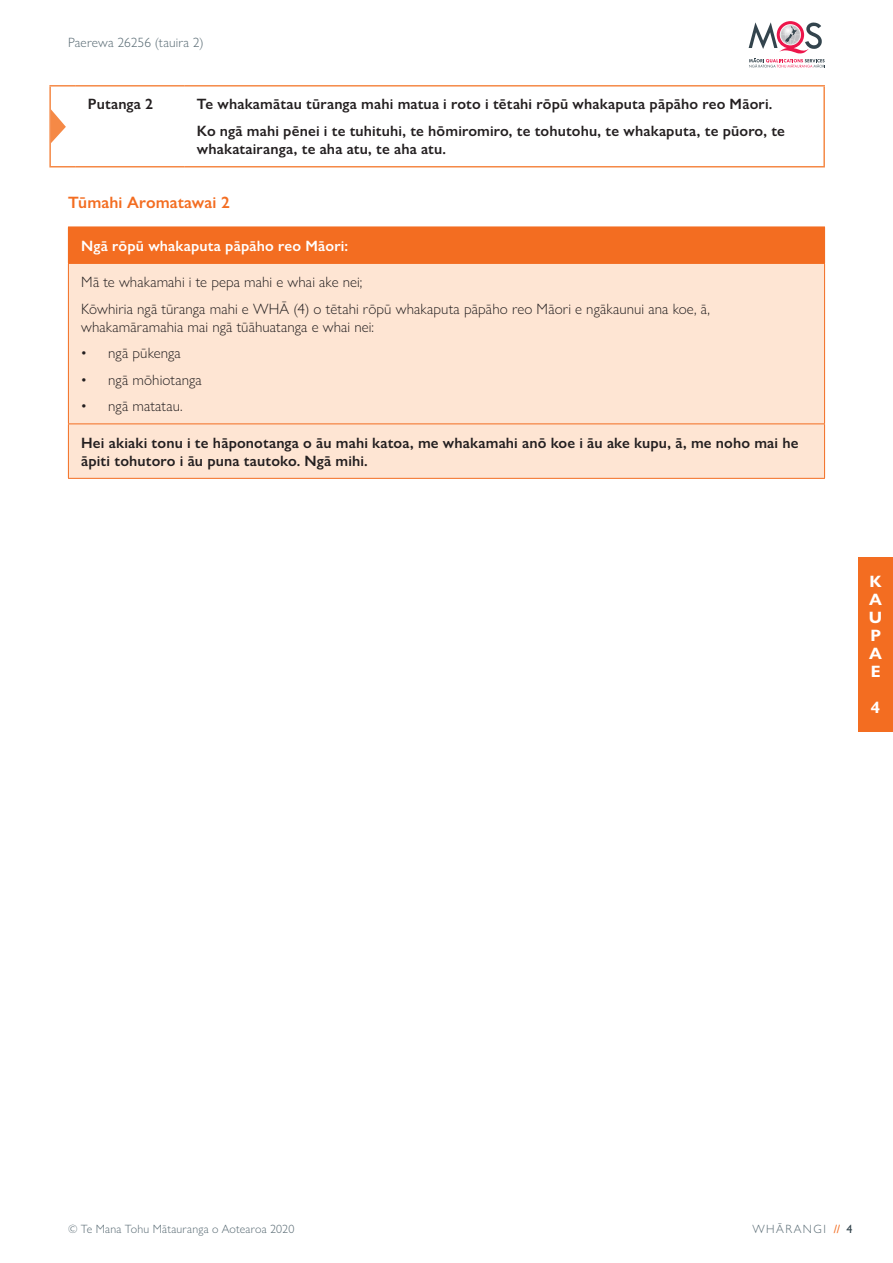
<style>
.page{position:relative;width:893px;height:1263px;background:#fff}
.page>*{position:absolute;margin:0;border:0;box-sizing:border-box;transform-origin:0 0}
.p_H2{font:600 16.5px "Gill Sans Nova";letter-spacing:.01em;color:#f36d21}
.t1{font:700 16.5px/18px "Gill Sans Nova";color:#fff;text-align:justify}
.p_body{font:600 15px/18px "Gill Sans Nova";letter-spacing:.01em;color:#231f20}
.p_body-2{font:300 15px/18px "Gill Sans Nova";letter-spacing:.005em;color:#231f20}
.p_body-3{font:600 15px "Gill Sans Nova";letter-spacing:.015em;color:#fff}
.t2{font:300 13.5px "Gill Sans Nova";letter-spacing:.01em;color:#586a73}
.t3{font:300 12px "Gill Sans Nova";letter-spacing:.015em;color:#586a73}
.t4{font:300 12px "Gill Sans Nova";letter-spacing:.125em;color:#586a73}
.s1{font-weight:400}
.s2{font-weight:500;color:#f36d21}
.s3{font-weight:500;color:#33444d}
</style>
<div class="page">
<hr style="left:49px;top:85px;width:26px;height:2px;background:#f58946">
<hr style="left:75px;top:85px;width:109px;height:2px;background:#f58946">
<svg style="left:49px;top:166px;width:26px;height:1px"></svg>
<hr style="left:75px;top:166px;width:109px;height:1px;background:#f58946">
<hr style="left:184px;top:85px;width:641px;height:2px;background:#f58946">
<hr style="left:823px;top:87px;width:2px;height:79px;background:#f58946">
<hr style="left:184px;top:166px;width:641px;height:1px;background:#f58946">
<hr style="left:49px;top:87px;width:2px;height:79px;background:#f58946">
<svg style="left:51px;top:109px;width:15px;height:34px"></svg>
<div style="left:68px;top:227px;width:757px;height:36px;background:#f36d21"></div>
<div style="left:69px;top:264px;width:755px;height:214px;background:#fee5d3"></div>
<hr style="left:68px;top:263px;width:757px;height:1px;background:#f36d21">
<hr style="left:68px;top:264px;width:1px;height:159px;background:#f36d21">
<hr style="left:824px;top:264px;width:1px;height:159px;background:#f36d21">
<hr style="left:68px;top:423px;width:757px;height:1px;background:#f36d21">
<hr style="left:68px;top:424px;width:1px;height:54px;background:#f36d21">
<hr style="left:824px;top:424px;width:1px;height:54px;background:#f36d21">
<hr style="left:68px;top:478px;width:757px;height:1px;background:#f36d21">
<svg style="left:749px;top:21px;width:76px;height:47px"></svg>
<div style="left:858px;top:557px;width:35px;height:174px;background:#f36d21"></div>
<p class="t2" style="left:68px;top:35px;width:137px">Paerewa 26256 (tauira 2)</p>
<p class="p_body" style="left:88px;top:95px;width:67px">Putanga 2</p>
<p class="p_body" style="left:197px;top:95px;width:577px">Te whakamātau tūranga mahi matua i roto i tētahi rōpū whakaputa pāpāho reo Māori.</p>
<p class="p_body" style="left:197px;top:122px;width:590px">Ko ngā mahi pēnei i te tuhituhi, te hōmiromiro, te tohutohu, te whakaputa, te pūoro, te whakatairanga, te aha atu, te aha atu.</p>
<p class="p_H2" style="left:68px;top:192px;width:163px">Tūmahi Aromatawai 2</p>
<p class="p_body-3" style="left:81px;top:236px;width:269px">Ngā rōpū whakaputa pāpāho reo Māori:</p>
<p class="p_body-2" style="left:81px;top:273px;width:283px">Mā te whakamahi i te pepa mahi e whai ake nei;</p>
<p class="p_body-2" style="left:81px;top:299px;width:630px">Kōwhiria ngā tūranga mahi e WHĀ (4) o tētahi rōpū whakaputa pāpāho reo Māori e ngākaunui ana koe, ā, whakamāramahia mai ngā tūāhuatanga e whai nei:</p>
<p class="p_body-2" style="left:81px;top:344px;width:101px"><span class="s1">•</span> ngā pūkenga</p>
<p class="p_body-2" style="left:81px;top:370px;width:122px"><span class="s1">•</span> ngā mōhiotanga</p>
<p class="p_body-2" style="left:81px;top:397px;width:103px"><span class="s1">•</span> ngā matatau.</p>
<p class="p_body" style="left:81px;top:433px;width:719px">Hei akiaki tonu i te hāponotanga o āu mahi katoa, me whakamahi anō koe i āu ake kupu, ā, me noho mai he āpiti tohutoro i āu puna tautoko. Ngā mihi.</p>
<p class="t1" style="left:869px;top:572px;width:15px">K A U P A E</p>
<p class="t1" style="left:871px;top:698px;width:11px">4</p>
<p class="t3" style="left:68px;top:1222px;width:228px">© Te Mana Tohu Mātauranga o Aotearoa 2020</p>
<p class="t4" style="left:752px;top:1222px;width:101px">WHĀRANGI <span class="s2">//</span> <span class="s3">4</span></p>
</div>
